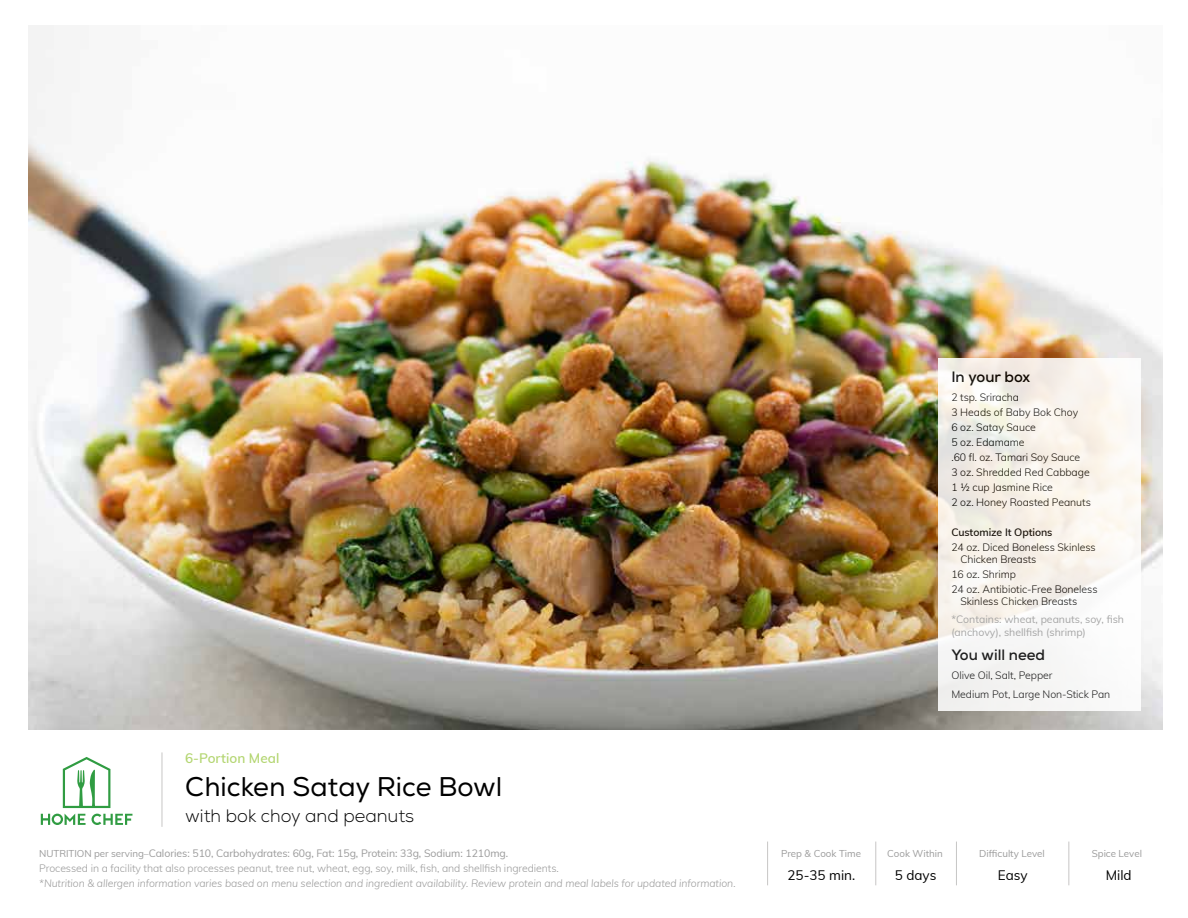
<style>
.page{position:relative;width:1188px;height:918px;background:#fff}
.page>*{position:absolute;margin:0;border:0;box-sizing:border-box;transform-origin:0 0}
.t1{font:27px "Nexa";color:#000}
.t2{font:300 18px "Nexa";color:#000}
.t3{font:700 15px "Nexa";color:#000}
.t4{font:13.5px "Muli";color:#000}
.t5{font:600 13.5px "Muli";color:#b4d672}
.t6{font:300 10.5px/15px "Muli";letter-spacing:-.005em;color:#000}
.t7{font:300 10.5px/15px "Muli";letter-spacing:-.005em;color:#9a9a9a}
.t8{font:italic 300 10.5px "Muli";letter-spacing:-.005em;color:#9a9a9a}
.t9{font:10.5px/12.6px "Muli";color:#9a9a9a}
.t10{font:600 10.5px "Muli";letter-spacing:-.005em;color:#000}
.t11{font:9.75px "Muli";color:#9a9a9a}
.s1{font-weight:400;font-size:9.75px}
.s2{font-weight:400}
</style>
<div class="page">
<img style="left:29px;top:26px;width:1133px;height:704px">
<hr style="left:875px;top:842px;width:1px;height:43px;background:#c7c6c5">
<hr style="left:956px;top:842px;width:1px;height:43px;background:#c7c6c5">
<hr style="left:1068px;top:842px;width:1px;height:43px;background:#c7c6c5">
<hr style="left:767px;top:842px;width:1px;height:43px;background:#c7c6c5">
<hr style="left:162px;top:752px;width:1px;height:75px;background:#c7c6c5">
<svg style="left:938px;top:358px;width:203px;height:353px;fill:#f8f5ef"></svg>
<svg style="left:41px;top:757px;width:91px;height:68px"></svg>
<p class="t5" style="left:185px;top:749px;width:96px">6-Portion Meal</p>
<h1 class="t1" style="left:185px;top:771px;width:319px">Chicken Satay Rice Bowl</h1>
<h2 class="t2" style="left:185px;top:805px;width:231px">with bok choy and peanuts</h2>
<p class="t7" style="left:39px;top:845px;width:521px"><span class="s1">NUTRITION per serving–</span><span class="s2">Calories: 510, Carbohydrates: 60g, Fat: 15g, Protein: 33g, Sodium: 1210mg.<br></span>Processed in a facility that also processes peanut, tree nut, wheat, egg, soy, milk, fish, and shellfish ingredients.</p>
<p class="t8" style="left:39px;top:876px;width:698px">*Nutrition &amp; allergen information varies based on menu selection and ingredient availability. Review protein and meal labels for updated information.</p>
<h3 class="t3" style="left:951px;top:368px;width:80px">In your box</h3>
<p class="t6" style="left:951px;top:389px;width:141px">2 tsp. Sriracha<br>3 Heads of Baby Bok Choy<br>6 oz. Satay Sauce<br>5 oz. Edamame<br>.60 fl. oz. Tamari Soy Sauce<br>3 oz. Shredded Red Cabbage<br>1 ½ cup Jasmine Rice<br>2 oz. Honey Roasted Peanuts</p>
<p class="t10" style="left:951px;top:525px;width:103px">Customize It Options</p>
<p class="t6" style="left:960px;top:541px;width:137px;line-height:12px;text-indent:-9px">24 oz. Diced Boneless Skinless<br>Chicken Breasts</p>
<p class="t6" style="left:951px;top:567px;width:148px">16 oz. Shrimp<br>24 oz. Antibiotic-Free Boneless</p>
<p class="t6" style="left:960px;top:594px;width:118px">Skinless Chicken Breasts</p>
<p class="t9" style="left:951px;top:613px;width:174px">*Contains: wheat, peanuts, soy, fish (anchovy), shellfish (shrimp)</p>
<h3 class="t3" style="left:951px;top:645px;width:95px">You will need</h3>
<p class="t6" style="left:951px;top:665px;width:160px;line-height:18.8px">Olive Oil, Salt, Pepper<br>Medium Pot, Large Non-Stick Pan</p>
<p class="t11" style="left:781px;top:847px;width:82px">Prep &amp; Cook Time</p>
<p class="t11" style="left:887px;top:847px;width:57px">Cook Within</p>
<p class="t11" style="left:979px;top:847px;width:67px">Difficulty Level</p>
<p class="t11" style="left:1092px;top:847px;width:52px">Spice Level</p>
<p class="t4" style="left:787px;top:865px;width:69px">25-35 min.</p>
<p class="t4" style="left:895px;top:865px;width:43px">5 days</p>
<p class="t4" style="left:998px;top:865px;width:31px">Easy</p>
<p class="t4" style="left:1106px;top:865px;width:27px">Mild</p>
</div>
